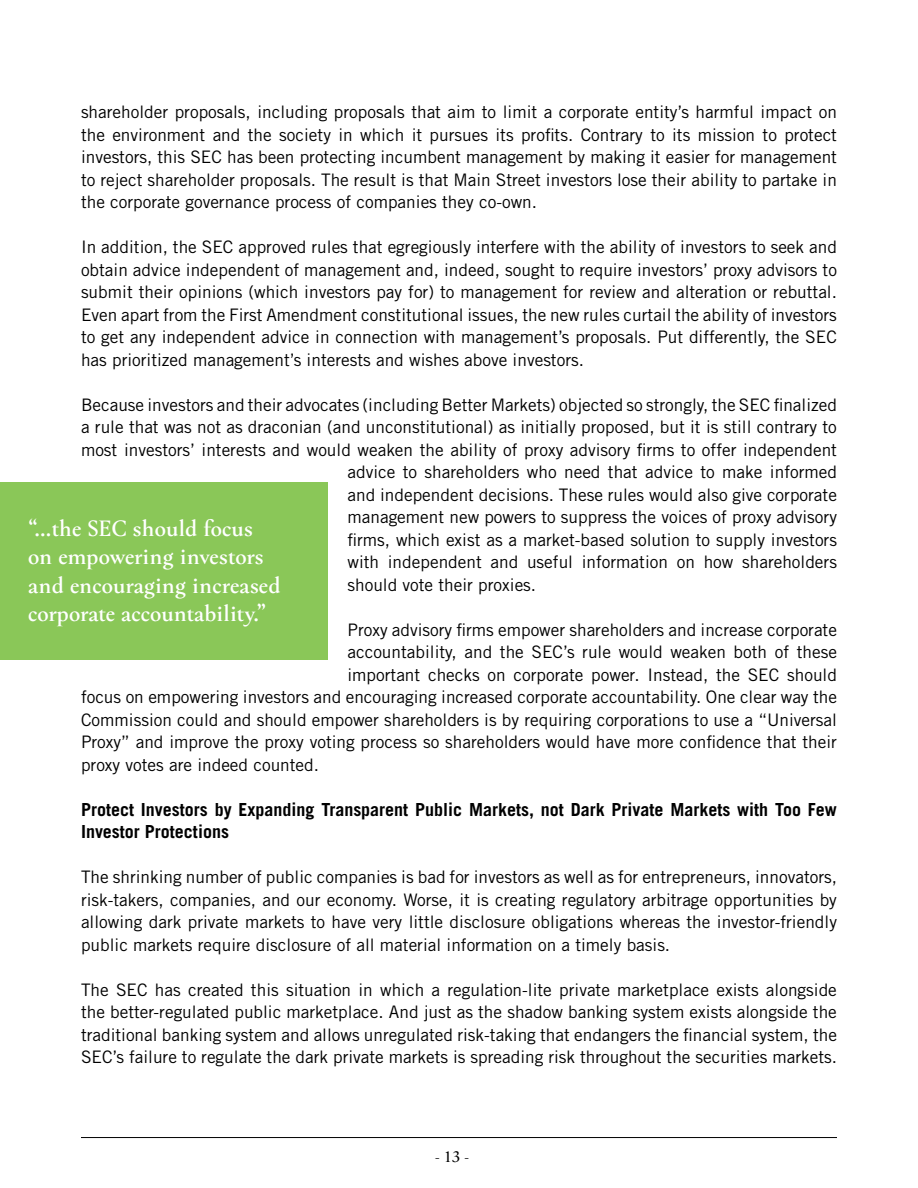
<style>
.page{position:relative;width:918px;height:1188px;background:#fff}
.page>*{position:absolute;margin:0;border:0;box-sizing:border-box;transform-origin:0 0}
.t1{font:600 24px/28.5px "W Hermann";letter-spacing:-.01em;color:#fff}
.t2{font:700 18px/22.5px "Trade Gothic LT Std";color:#000}
.t3{font:17.25px/22.5px "Trade Gothic LT Std";color:#000;text-align:justify}
.t4{font:16.5px "W Hermann";color:#000}
</style>
<div class="page">
<hr style="left:81px;top:1137px;width:756px;height:1px;background:#000">
<div style="left:0;top:483px;width:327px;height:177px;background:#8ac758"></div>
<p class="t3" style="left:81px;top:101px;width:758px">shareholder proposals, including proposals that aim to limit a corporate entity’s harmful impact on the environment and the society in which it pursues its profits. Contrary to its mission to protect investors, this SEC has been protecting incumbent management by making it easier for management to reject shareholder proposals. The result is that Main Street investors lose their ability to partake in the corporate governance process of companies they co-own.</p>
<p class="t3" style="left:81px;top:236px;width:758px">In addition, the SEC approved rules that egregiously interfere with the ability of investors to seek and obtain advice independent of management and, indeed, sought to require investors’ proxy advisors to submit their opinions (which investors pay for) to management for review and alteration or rebuttal.<br>Even apart from the First Amendment constitutional issues, the new rules curtail the ability of investors to get any independent advice in connection with management’s proposals. Put differently, the SEC has prioritized management’s interests and wishes above investors.</p>
<p class="t3" style="left:81px;top:393px;width:758px">Because investors and their advocates (including Better Markets) objected so strongly, the SEC finalized</p>
<p class="t3" style="left:81px;top:416px;width:757px">a rule that was not as draconian (and unconstitutional) as initially proposed, but it is still contrary to</p>
<p class="t3" style="left:81px;top:438px;width:758px">most investors’ interests and would weaken the ability of proxy advisory firms to offer independent</p>
<p class="t3" style="left:347px;top:461px;width:491px">advice to shareholders who need that advice to make informed</p>
<p class="t3" style="left:347px;top:483px;width:491px">and independent decisions. These rules would also give corporate</p>
<p class="t3" style="left:347px;top:506px;width:491px">management new powers to suppress the voices of proxy advisory</p>
<p class="t3" style="left:347px;top:528px;width:491px">firms, which exist as a market-based solution to supply investors</p>
<p class="t3" style="left:347px;top:551px;width:491px">with independent and useful information on how shareholders</p>
<p class="t3" style="left:347px;top:573px;width:190px">should vote their proxies.</p>
<p class="t3" style="left:347px;top:618px;width:491px">Proxy advisory firms empower shareholders and increase corporate</p>
<p class="t3" style="left:347px;top:641px;width:491px">accountability, and the SEC’s rule would weaken both of these</p>
<p class="t3" style="left:347px;top:663px;width:491px">important checks on corporate power. Instead, the SEC should</p>
<p class="t3" style="left:81px;top:686px;width:758px">focus on empowering investors and encouraging increased corporate accountability. One clear way the</p>
<p class="t3" style="left:81px;top:708px;width:758px">Commission could and should empower shareholders is by requiring corporations to use a “Universal</p>
<p class="t3" style="left:81px;top:731px;width:758px">Proxy” and improve the proxy voting process so shareholders would have more confidence that their</p>
<p class="t3" style="left:81px;top:753px;width:240px">proxy votes are indeed counted.</p>
<p class="t2" style="left:81px;top:798px;width:757px">Protect Investors by Expanding Transparent Public Markets, not Dark Private Markets with Too Few<br>Investor Protections</p>
<p class="t3" style="left:81px;top:866px;width:758px">The shrinking number of public companies is bad for investors as well as for entrepreneurs, innovators, risk-takers, companies, and our economy. Worse, it is creating regulatory arbitrage opportunities by allowing dark private markets to have very little disclosure obligations whereas the investor-friendly public markets require disclosure of all material information on a timely basis.</p>
<p class="t3" style="left:81px;top:978px;width:758px">The SEC has created this situation in which a regulation-lite private marketplace exists alongside the better-regulated public marketplace. And just as the shadow banking system exists alongside the traditional banking system and allows unregulated risk-taking that endangers the financial system, the SEC’s failure to regulate the dark private markets is spreading risk throughout the securities markets.</p>
<h1 class="t1" style="left:28px;top:512px;width:254px">“...the SEC should focus on empowering investors and encouraging increased corporate accountability.”</h1>
<p class="t4" style="left:435px;top:1145px;width:36px">- 13 -</p>
</div>
